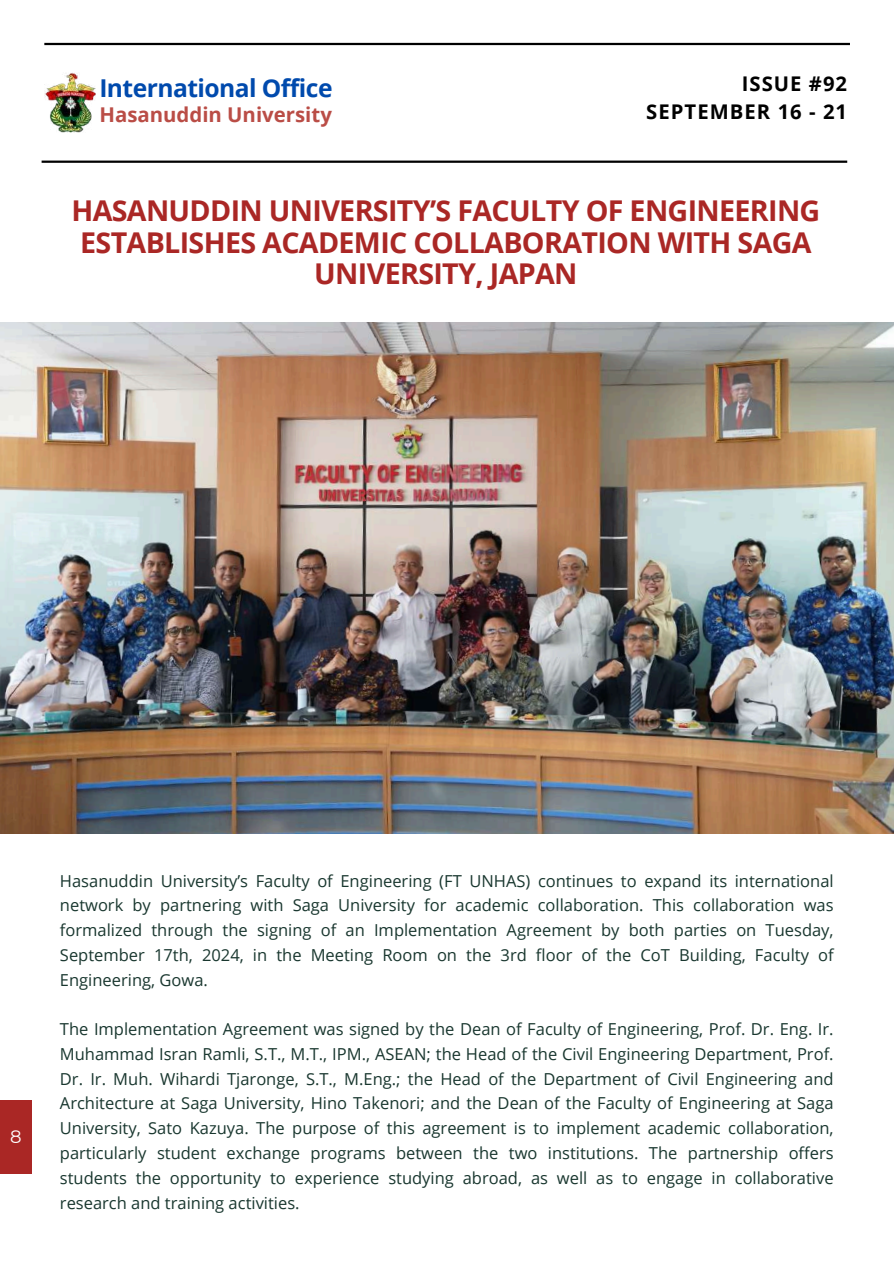
<style>
.page{position:relative;width:894px;height:1264px;background:#fff}
.page>*{position:absolute;margin:0;border:0;box-sizing:border-box;transform-origin:0 0}
.t1{font:700 28.65px/31.5px "Open Sans";letter-spacing:-.025em;color:#aa2725;text-align:center}
.t2{font:700 24.6px "Open Sans";letter-spacing:-.02em;color:#004aad}
.t3{font:700 20.4px "Open Sans";color:#ba4d46}
.t4{font:700 20.25px/28.2px "Open Sans";letter-spacing:.05em;color:#000;text-align:right}
.t5{font:18px "Montserrat";color:#fff}
.t6{font:16.5px/24.8px "Open Sans";color:#19372f;text-align:justify}
</style>
<div class="page">
<div style="left:0;top:1100px;width:32px;height:74px;background:#aa2725"></div>
<img style="left:0;top:322px;width:893px;height:511px">
<img style="left:44px;top:72px;width:51px;height:61px">
<hr style="left:44px;top:43px;width:805px;height:2px;background:#000">
<hr style="left:42px;top:160px;width:805px;height:3px;background:#000">
<h2 class="t2" style="left:99px;top:71px;width:235px">International Office</h2>
<p class="t3" style="left:99px;top:100px;width:234px">Hasanuddin University</p>
<p class="t4" style="left:646px;top:69px;width:202px">ISSUE #92<br>SEPTEMBER 16 - 21</p>
<h1 class="t1" style="left:71px;top:194px;width:750px">HASANUDDIN UNIVERSITY’S FACULTY OF ENGINEERING<br>ESTABLISHES ACADEMIC COLLABORATION WITH SAGA<br>UNIVERSITY, JAPAN</h1>
<p class="t5" style="left:10px;top:1125px;width:13px">8</p>
<p class="t6" style="left:60px;top:867px;width:775px">Hasanuddin University’s Faculty of Engineering (FT UNHAS) continues to expand its international network by partnering with Saga University for academic collaboration. This collaboration was formalized through the signing of an Implementation Agreement by both parties on Tuesday, September 17th, 2024, in the Meeting Room on the 3rd floor of the CoT Building, Faculty of Engineering, Gowa.</p>
<p class="t6" style="left:60px;top:1016px;width:775px">The Implementation Agreement was signed by the Dean of Faculty of Engineering, Prof. Dr. Eng. Ir.<br>Muhammad Isran Ramli, S.T., M.T., IPM., ASEAN; the Head of the Civil Engineering Department, Prof.<br>Dr. Ir. Muh. Wihardi Tjaronge, S.T., M.Eng.; the Head of the Department of Civil Engineering and Architecture at Saga University, Hino Takenori; and the Dean of the Faculty of Engineering at Saga University, Sato Kazuya. The purpose of this agreement is to implement academic collaboration, particularly student exchange programs between the two institutions. The partnership offers students the opportunity to experience studying abroad, as well as to engage in collaborative research and training activities.</p>
</div>
